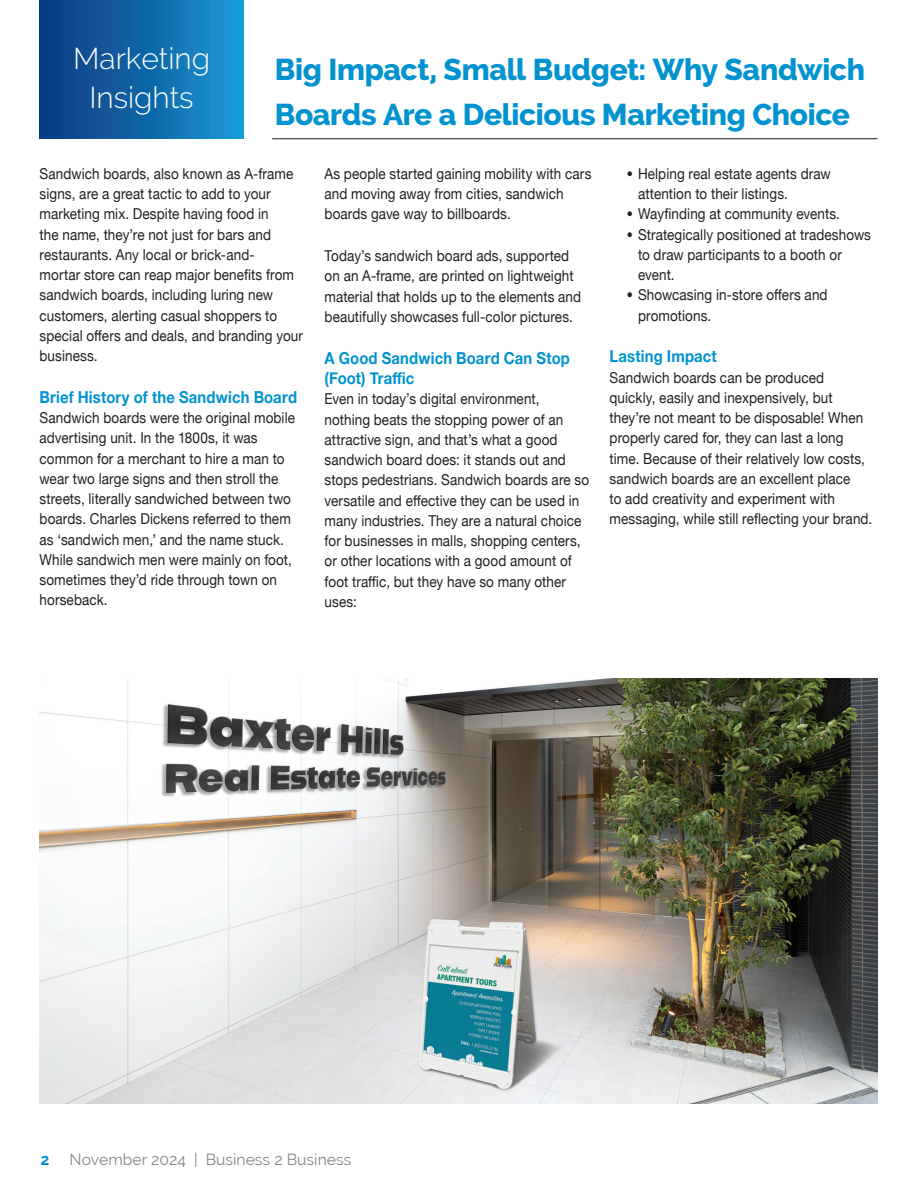
<style>
.page{position:relative;width:918px;height:1188px;background:#fff}
.page>*{position:absolute;margin:0;border:0;box-sizing:border-box;transform-origin:0 0}
.t1{font:800 30px/45px "Raleway";letter-spacing:-.015em;color:#0093d0}
.t2{font:300 30px/39px "Raleway";color:#fff;text-align:center}
.t3{font:700 16.5px/20.2px "Helvetica Neue";letter-spacing:.01em;color:#0093d0;scale:.9 1}
.t4{font:15.75px "Raleway";color:#878687}
.t5{font:700 15.75px "Raleway";color:#0093d0}
.t6{font:15px/20.2px "Helvetica Neue";letter-spacing:.005em;color:#231f20;scale:.9 1}
.s1{font-family:"Arial";font-weight:900}
</style>
<div class="page">
<hr style="left:272px;top:138px;width:606px;height:1px;background:#1f1a1c">
<div style="left:40px;top:0;width:204px;height:139px;background:linear-gradient(to right,#0b377e,#1898d4)"></div>
<img style="left:40px;top:678px;width:838px;height:426px">
<h1 class="t2" style="left:73px;top:39px;width:138px">Marketing<br>Insights</h1>
<h1 class="t1" style="left:275px;top:47px;width:592px">Big Impact, Small Budget: Why Sandwich<br>Boards Are a Delicious Marketing Choice</h1>
<p class="t6" style="left:40px;top:164px;width:294px">Sandwich boards, also known as A-frame signs, are a great tactic to add to your marketing mix. Despite having food in<br>the name, they’re not just for bars and restaurants. Any local or brick-and-<br>mortar store can reap major benefits from sandwich boards, including luring new customers, alerting casual shoppers to special offers and deals, and branding your business.</p>
<p class="t3" style="left:40px;top:387px;width:288px">Brief History of the Sandwich Board</p>
<p class="t6" style="left:40px;top:409px;width:285px">Sandwich boards were the original mobile advertising unit. In the 1800s, it was common for a merchant to hire a man to wear two large signs and then stroll the streets, literally sandwiched between two boards. Charles Dickens referred to them as ‘sandwich men,’ and the name stuck.<br>While sandwich men were mainly on foot, sometimes they’d ride through town on horseback.</p>
<p class="t6" style="left:325px;top:164px;width:298px">As people started gaining mobility with cars and moving away from cities, sandwich boards gave way to billboards.</p>
<p class="t6" style="left:325px;top:247px;width:287px">Today’s sandwich board ads, supported on an A-frame, are printed on lightweight material that holds up to the elements and beautifully showcases full-color pictures.</p>
<p class="t3" style="left:325px;top:348px;width:274px">A Good Sandwich Board Can Stop (Foot) Traffic</p>
<p class="t6" style="left:325px;top:390px;width:296px">Even in today’s digital environment,<br>nothing beats the stopping power of an attractive sign, and that’s what a good sandwich board does: it stands out and stops pedestrians. Sandwich boards are so versatile and effective they can be used in many industries. They are a natural choice for businesses in malls, shopping centers, or other locations with a good amount of foot traffic, but they have so many other uses:</p>
<p class="t6" style="left:638px;top:164px;width:216px;text-indent:-11px"><span class="s1">•</span> Helping real estate agents draw attention to their listings.</p>
<p class="t6" style="left:627px;top:205px;width:239px"><span class="s1">•</span> Wayfinding at community events.</p>
<p class="t6" style="left:638px;top:225px;width:260px;text-indent:-11px"><span class="s1">•</span> Strategically positioned at tradeshows to draw participants to a booth or event.</p>
<p class="t6" style="left:638px;top:286px;width:212px;text-indent:-11px"><span class="s1">•</span> Showcasing in-store offers and promotions.</p>
<p class="t3" style="left:610px;top:347px;width:121px">Lasting Impact</p>
<p class="t6" style="left:610px;top:368px;width:293px">Sandwich boards can be produced quickly, easily and inexpensively, but they’re not meant to be disposable! When properly cared for, they can last a long time. Because of their relatively low costs, sandwich boards are an excellent place<br>to add creativity and experiment with messaging, while still reflecting your brand.</p>
<p class="t5" style="left:40px;top:1150px;width:10px">2</p>
<p class="t4" style="left:70px;top:1150px;width:283px">November 2024 | Business 2 Business</p>
</div>
